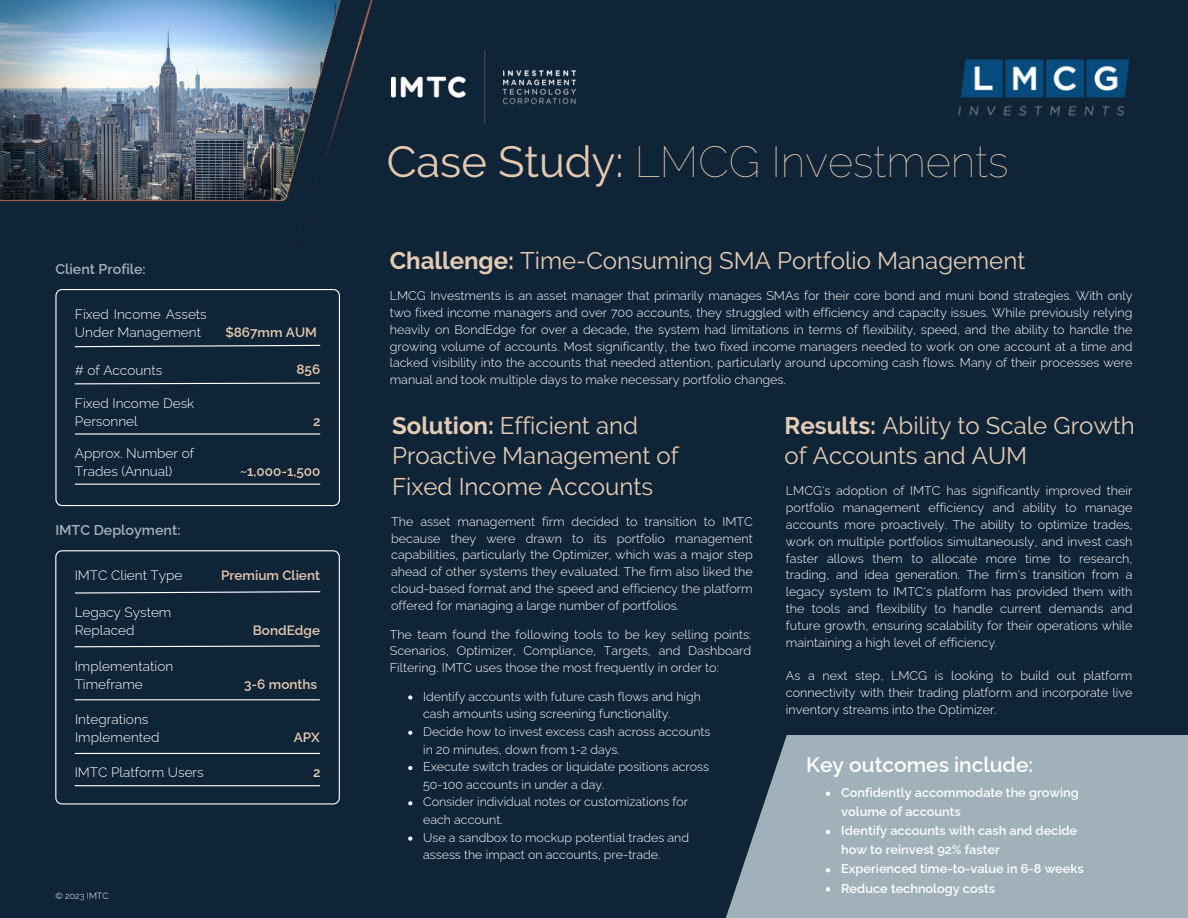
<style>
.page{position:relative;width:1188px;height:918px;background:#102437}
.page>*{position:absolute;margin:0;border:0;box-sizing:border-box;transform-origin:0 0}
.t1{font:100 43.5px "Raleway";color:#e5caaf}
.t2{font:24px/30.3px "Raleway";color:#e3ccb3}
.t3{font:600 21px "Raleway";color:#fff}
.t4{font:600 14.25px "Raleway";color:#a1b1b9}
.t5{font:300 13.65px/18px "Raleway";color:#fff}
.t6{font:600 13.5px "Raleway";color:#e5caaf}
.t7{font:600 12.75px/19px "Raleway";color:#fff}
.t8{font:300 12.6px/16.8px "Raleway";color:#fff;text-align:justify}
.t9{font:300 12.45px/17.7px "Raleway";color:#fff}
.t10{font:300 9px "Raleway";color:#fff}
.s1{font-weight:400}
.s2{font-weight:700}
</style>
<div class="page">
<img style="left:0;top:0;width:372px;height:201px">
<img style="left:0;top:0;width:340px;height:200px">
<svg style="left:55px;top:550px;width:285px;height:255px"></svg>
<img style="left:391px;top:51px;width:185px;height:73px">
<svg style="left:55px;top:289px;width:285px;height:217px"></svg>
<div style="left:718px;top:735px;width:470px;height:183px;background:#a1b1b9"></div>
<svg style="left:74px;top:382px;width:247px;height:3px"></svg>
<hr style="left:75px;top:433px;width:245px;height:2px;background:#fff">
<hr style="left:75px;top:484px;width:245px;height:1px;background:#fff">
<svg style="left:74px;top:344px;width:247px;height:4px"></svg>
<svg style="left:73px;top:645px;width:248px;height:3px"></svg>
<hr style="left:75px;top:699px;width:245px;height:1px;background:#fff">
<hr style="left:75px;top:753px;width:245px;height:1px;background:#fff">
<svg style="left:74px;top:591px;width:247px;height:3px"></svg>
<hr style="left:75px;top:785px;width:245px;height:1px;background:#fff">
<img style="left:958px;top:59px;width:172px;height:57px">
<svg style="left:408px;top:695px;width:4px;height:5px"></svg>
<svg style="left:408px;top:731px;width:4px;height:4px"></svg>
<svg style="left:408px;top:766px;width:4px;height:4px"></svg>
<svg style="left:408px;top:801px;width:4px;height:4px"></svg>
<svg style="left:408px;top:837px;width:4px;height:4px"></svg>
<svg style="left:826px;top:792px;width:4px;height:4px"></svg>
<svg style="left:826px;top:830px;width:4px;height:4px"></svg>
<svg style="left:826px;top:868px;width:4px;height:4px"></svg>
<svg style="left:826px;top:887px;width:4px;height:4px"></svg>
<p class="t4" style="left:55px;top:261px;width:92px">Client Profile:</p>
<p class="t5" style="left:75px;top:305px;width:133px">Fixed Income Assets<br>Under Management</p>
<p class="t6" style="left:225px;top:324px;width:93px">$867mm AUM</p>
<p class="t5" style="left:75px;top:361px;width:89px"># of Accounts</p>
<p class="t6" style="left:297px;top:362px;width:25px">856</p>
<p class="t5" style="left:75px;top:394px;width:121px">Fixed Income Desk<br>Personnel</p>
<p class="t5" style="left:75px;top:444px;width:121px">Approx. Number of<br>Trades (Annual)</p>
<p class="t6" style="left:313px;top:413px;width:9px">2</p>
<p class="t6" style="left:240px;top:463px;width:82px">~1,000-1,500</p>
<p class="t4" style="left:55px;top:522px;width:127px">IMTC Deployment:</p>
<p class="t5" style="left:75px;top:566px;width:109px">IMTC Client Type</p>
<p class="t5" style="left:75px;top:603px;width:98px">Legacy System<br>Replaced</p>
<p class="t5" style="left:75px;top:657px;width:100px">Implementation<br>Timeframe</p>
<p class="t5" style="left:75px;top:710px;width:86px">Integrations<br>Implemented</p>
<p class="t5" style="left:75px;top:764px;width:131px">IMTC Platform Users</p>
<p class="t6" style="left:221px;top:567px;width:100px">Premium Client</p>
<p class="t6" style="left:253px;top:622px;width:69px">BondEdge</p>
<p class="t6" style="left:244px;top:676px;width:74px">3-6 months</p>
<p class="t6" style="left:294px;top:729px;width:28px">APX</p>
<p class="t6" style="left:313px;top:765px;width:9px">2</p>
<p class="t10" style="left:55px;top:891px;width:55px">© 2023 IMTC</p>
<p class="t1" style="left:387px;top:137px;width:624px"><span class="s1">Case Study:</span> LMCG Investments</p>
<p class="t2" style="left:390px;top:245px;width:637px"><span class="s2">Challenge:</span> Time-Consuming SMA Portfolio Management</p>
<p class="t8" style="left:390px;top:287px;width:744px">LMCG Investments is an asset manager that primarily manages SMAs for their core bond and muni bond strategies. With only two fixed income managers and over 700 accounts, they struggled with efficiency and capacity issues. While previously relying heavily on BondEdge for over a decade, the system had limitations in terms of flexibility, speed, and the ability to handle the growing volume of accounts. Most significantly, the two fixed income managers needed to work on one account at a time and lacked visibility into the accounts that needed attention, particularly around upcoming cash flows. Many of their processes were manual and took multiple days to make necessary portfolio changes.</p>
<p class="t2" style="left:392px;top:410px;width:288px"><span class="s2">Solution:</span> Efficient and<br>Proactive Management of<br>Fixed Income Accounts</p>
<p class="t8" style="left:391px;top:513px;width:363px">The asset management firm decided to transition to IMTC because they were drawn to its portfolio management capabilities, particularly the Optimizer, which was a major step ahead of other systems they evaluated. The firm also liked the cloud-based format and the speed and efficiency the platform offered for managing a large number of portfolios.</p>
<p class="t8" style="left:390px;top:626px;width:363px">The team found the following tools to be key selling points:<br>Scenarios, Optimizer, Compliance, Targets, and Dashboard Filtering. IMTC uses those the most frequently in order to:</p>
<p class="t9" style="left:423px;top:687px;width:279px">Identify accounts with future cash flows and high cash amounts using screening functionality.</p>
<p class="t9" style="left:423px;top:723px;width:289px">Decide how to invest excess cash across accounts in 20 minutes, down from 1-2 days.</p>
<p class="t9" style="left:423px;top:758px;width:288px">Execute switch trades or liquidate positions across<br>50-100 accounts in under a day.</p>
<p class="t9" style="left:423px;top:793px;width:267px">Consider individual notes or customizations for each account.</p>
<p class="t9" style="left:423px;top:828px;width:267px">Use a sandbox to mockup potential trades and assess the impact on accounts, pre-trade.</p>
<p class="t2" style="left:784px;top:410px;width:352px"><span class="s2">Results:</span> Ability to Scale Growth of Accounts and AUM</p>
<p class="t8" style="left:786px;top:483px;width:348px">LMCG's adoption of IMTC has significantly improved their portfolio management efficiency and ability to manage accounts more proactively. The ability to optimize trades, work on multiple portfolios simultaneously, and invest cash faster allows them to allocate more time to research, trading, and idea generation. The firm's transition from a legacy system to IMTC's platform has provided them with the tools and flexibility to handle current demands and future growth, ensuring scalability for their operations while maintaining a high level of efficiency.</p>
<p class="t8" style="left:786px;top:667px;width:348px">As a next step, LMCG is looking to build out platform connectivity with their trading platform and incorporate live inventory streams into the Optimizer.</p>
<p class="t3" style="left:806px;top:752px;width:228px">Key outcomes include:</p>
<p class="t7" style="left:841px;top:783px;width:239px">Confidently accommodate the growing volume of accounts</p>
<p class="t7" style="left:841px;top:821px;width:237px">Identify accounts with cash and decide how to reinvest 92% faster</p>
<p class="t7" style="left:841px;top:859px;width:244px">Experienced time-to-value in 6-8 weeks</p>
<p class="t7" style="left:841px;top:879px;width:155px">Reduce technology costs</p>
</div>
